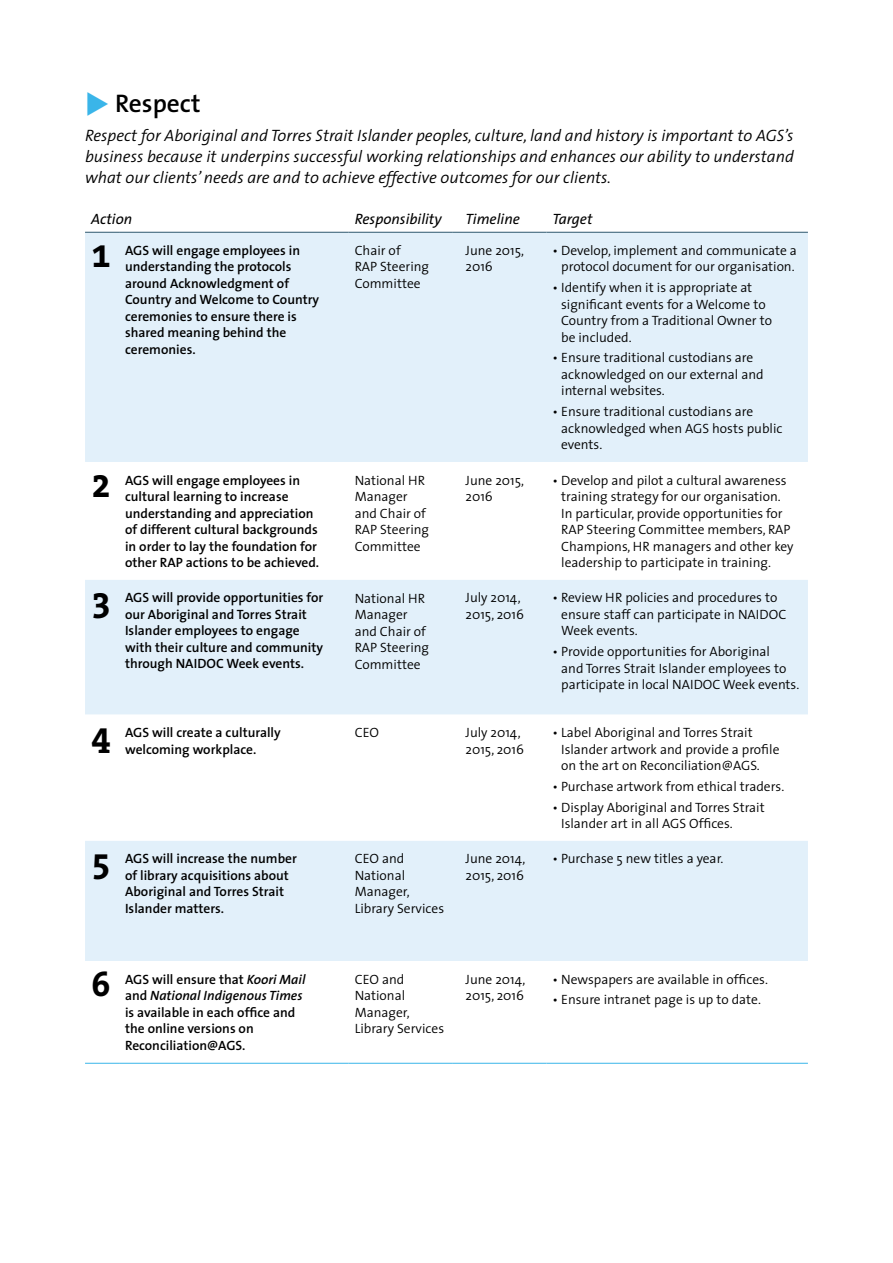
<style>
.page{position:relative;width:893px;height:1263px;background:#fff}
.page>*{position:absolute;margin:0;border:0;box-sizing:border-box;transform-origin:0 0}
.t1{font:700 36px "The Serif Office";color:#000}
.t2{font:600 25.5px "The Sans";color:#000}
.t3{font:italic 300 16.5px/21px "The Sans";color:#000;text-align:justify}
.t4{font:italic 15px "The Sans";color:#000}
.t5{font:300 13.5px/16.5px "The Sans";color:#000}
.t6{font:600 13.5px/16.5px "The Sans";color:#000}
.s1{color:#3ab5e9}
.s2{font-style:italic}
</style>
<div class="page">
<svg style="left:85px;top:233px;width:723px;height:728px;fill:#e2f0fa"></svg>
<hr style="left:85px;top:232px;width:34px;height:1px;background:#43697d">
<hr style="left:119px;top:232px;width:230px;height:1px;background:#43697d">
<hr style="left:349px;top:232px;width:104px;height:1px;background:#43697d">
<hr style="left:453px;top:232px;width:93px;height:1px;background:#43697d">
<hr style="left:546px;top:232px;width:262px;height:1px;background:#43697d">
<hr style="left:85px;top:1063px;width:34px;height:1px;background:#3ab5e9">
<hr style="left:119px;top:1063px;width:230px;height:1px;background:#3ab5e9">
<hr style="left:349px;top:1063px;width:104px;height:1px;background:#3ab5e9">
<hr style="left:453px;top:1063px;width:93px;height:1px;background:#3ab5e9">
<hr style="left:546px;top:1063px;width:262px;height:1px;background:#3ab5e9">
<h2 class="t2" style="left:85px;top:82px;width:117px"><span class="s1">◆</span> Respect</h2>
<p class="t3" style="left:85px;top:125px;width:710px">Respect for Aboriginal and Torres Strait Islander peoples, culture, land and history is important to AGS’s business because it underpins successful working relationships and enhances our ability to understand what our clients’ needs are and to achieve effective outcomes for our clients.</p>
<p class="t4" style="left:91px;top:206px;width:43px">Action</p>
<p class="t4" style="left:355px;top:206px;width:89px">Responsibility</p>
<p class="t4" style="left:466px;top:206px;width:56px">Timeline</p>
<p class="t4" style="left:552px;top:206px;width:42px">Target</p>
<h1 class="t1" style="left:91px;top:232px;width:21px">1</h1>
<p class="t6" style="left:125px;top:242px;width:196px">AGS will engage employees in understanding the protocols around Acknowledgment of<br>Country and Welcome to Country ceremonies to ensure there is shared meaning behind the ceremonies.</p>
<p class="t5" style="left:355px;top:242px;width:76px">Chair of<br>RAP Steering<br>Committee</p>
<p class="t5" style="left:466px;top:242px;width:60px">June 2015,<br>2016</p>
<p class="t5" style="left:552px;top:242px;width:246px;text-align:center">• Develop, implement and communicate a protocol document for our organisation.</p>
<p class="t5" style="left:561px;top:279px;width:212px;text-indent:-9px">• Identify when it is appropriate at significant events for a Welcome to<br>Country from a Traditional Owner to be included.</p>
<p class="t5" style="left:561px;top:349px;width:204px;text-indent:-9px">• Ensure traditional custodians are acknowledged on our external and internal websites.</p>
<p class="t5" style="left:561px;top:403px;width:223px;text-indent:-9px">• Ensure traditional custodians are acknowledged when AGS hosts public events.</p>
<h1 class="t1" style="left:91px;top:461px;width:21px">2</h1>
<p class="t6" style="left:125px;top:471px;width:196px">AGS will engage employees in cultural learning to increase understanding and appreciation of different cultural backgrounds in order to lay the foundation for other RAP actions to be achieved.</p>
<p class="t5" style="left:355px;top:471px;width:76px">National HR<br>Manager and Chair of<br>RAP Steering<br>Committee</p>
<p class="t5" style="left:466px;top:471px;width:60px">June 2015,<br>2016</p>
<p class="t5" style="left:561px;top:471px;width:234px;text-indent:-9px">• Develop and pilot a cultural awareness training strategy for our organisation.<br>In particular, provide opportunities for RAP Steering Committee members, RAP Champions, HR managers and other key leadership to participate in training.</p>
<h1 class="t1" style="left:91px;top:579px;width:21px">3</h1>
<p class="t6" style="left:125px;top:589px;width:200px">AGS will provide opportunities for our Aboriginal and Torres Strait<br>Islander employees to engage with their culture and community through NAIDOC Week events.</p>
<p class="t5" style="left:355px;top:589px;width:76px">National HR<br>Manager and Chair of<br>RAP Steering<br>Committee</p>
<p class="t5" style="left:466px;top:589px;width:60px">July 2014,<br>2015, 2016</p>
<p class="t5" style="left:561px;top:589px;width:227px;text-indent:-9px">• Review HR policies and procedures to ensure staff can participate in NAIDOC<br>Week events.</p>
<p class="t5" style="left:561px;top:643px;width:240px;text-indent:-9px">• Provide opportunities for Aboriginal<br>and Torres Strait Islander employees to participate in local NAIDOC Week events.</p>
<h1 class="t1" style="left:91px;top:714px;width:21px">4</h1>
<p class="t6" style="left:125px;top:724px;width:157px">AGS will create a culturally welcoming workplace.</p>
<p class="t5" style="left:355px;top:724px;width:26px">CEO</p>
<p class="t5" style="left:466px;top:724px;width:60px">July 2014,<br>2015, 2016</p>
<p class="t5" style="left:561px;top:724px;width:220px;text-indent:-9px">• Label Aboriginal and Torres Strait<br>Islander artwork and provide a profile on the art on Reconciliation@AGS.</p>
<p class="t5" style="left:552px;top:777px;width:233px">• Purchase artwork from ethical traders.</p>
<p class="t5" style="left:561px;top:798px;width:205px;text-indent:-9px">• Display Aboriginal and Torres Strait<br>Islander art in all AGS Offices.</p>
<h1 class="t1" style="left:91px;top:840px;width:21px">5</h1>
<p class="t6" style="left:125px;top:850px;width:173px">AGS will increase the number of library acquisitions about<br>Aboriginal and Torres Strait<br>Islander matters.</p>
<p class="t5" style="left:355px;top:850px;width:91px">CEO and<br>National<br>Manager,<br>Library Services</p>
<p class="t5" style="left:466px;top:850px;width:61px">June 2014,<br>2015, 2016</p>
<p class="t5" style="left:552px;top:850px;width:172px">• Purchase 5 new titles a year.</p>
<h1 class="t1" style="left:91px;top:960px;width:21px">6</h1>
<p class="t6" style="left:125px;top:970px;width:182px">AGS will ensure that <span class="s2">Koori Mail </span>and <span class="s2">National Indigenous Times </span>is available in each office and the online versions on<br>Reconciliation@AGS.</p>
<p class="t5" style="left:355px;top:970px;width:91px">CEO and<br>National<br>Manager,<br>Library Services</p>
<p class="t5" style="left:466px;top:970px;width:61px">June 2014,<br>2015, 2016</p>
<p class="t5" style="left:552px;top:970px;width:217px">• Newspapers are available in offices.</p>
<p class="t5" style="left:552px;top:991px;width:210px">• Ensure intranet page is up to date.</p>
</div>
